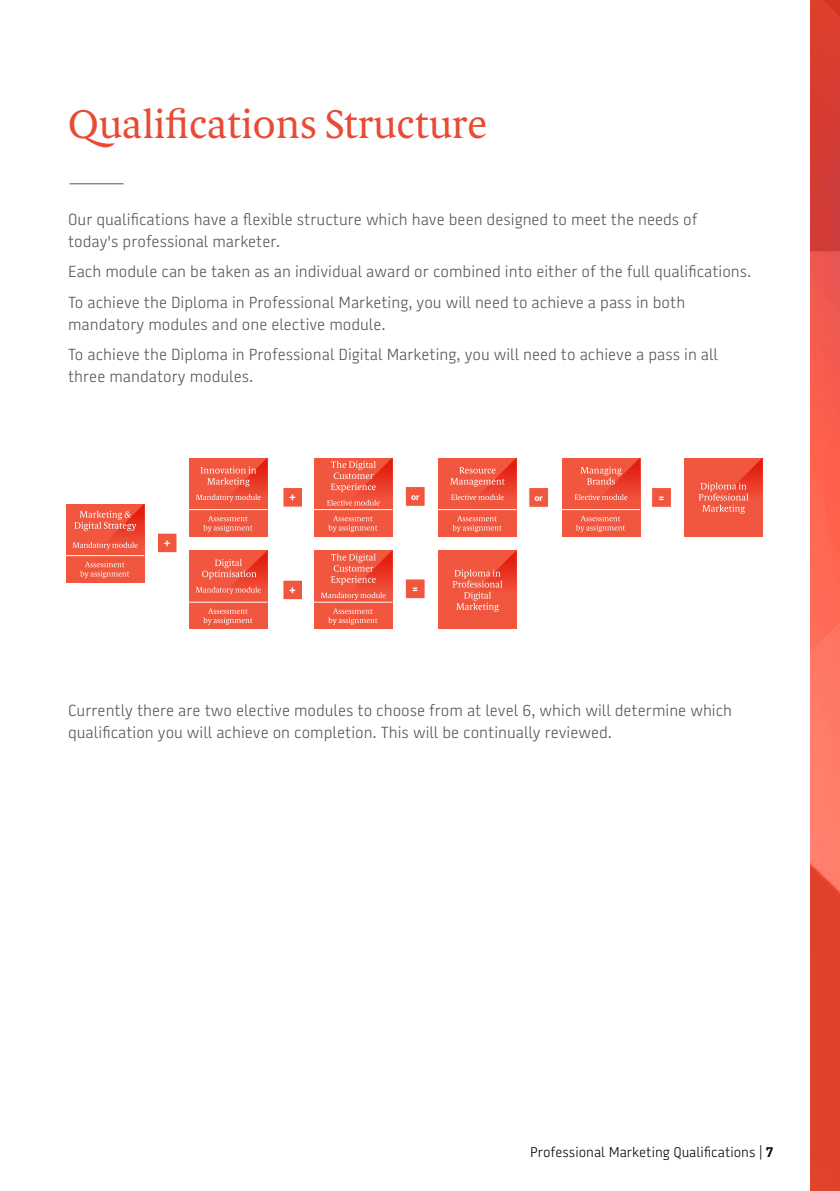
<style>
.page{position:relative;width:840px;height:1191px;background:#fff}
.page>*{position:absolute;margin:0;border:0;box-sizing:border-box;transform-origin:0 0}
.t1{font:40px "Berlingske Serif Tx";color:#e94a34}
.t2{font:300 16px/22px "Battersea";color:#50535a}
.t3{font:300 14px "Battersea";color:#000}
.t4{font:800 11px "Battersea";color:#fff}
.t5{font:700 9.2px "Acto";color:#fff}
.s1{font-weight:700}
</style>
<div class="page">
<img style="left:810px;top:0;width:29px;height:1191px">
<div style="left:282px;top:579px;width:21px;height:21px;background:#f1563f;border:1px solid #fff"></div>
<div style="left:404px;top:578px;width:21px;height:21px;background:#f1563f;border:1px solid #fff"></div>
<svg style="left:66px;top:504px;width:78px;height:78px;background:#f05f4b"></svg>
<hr style="left:66px;top:555px;width:78px;height:1px;background:#fff">
<svg style="left:438px;top:550px;width:78px;height:78px;background:#f05b46"></svg>
<div style="left:282px;top:487px;width:21px;height:20px;background:#f1563f;border:1px solid #fff"></div>
<div style="left:404px;top:486px;width:21px;height:21px;background:#f1563f;border:1px solid #fff"></div>
<div style="left:528px;top:487px;width:20px;height:21px;background:#f1563f;border:1px solid #fff"></div>
<div style="left:650px;top:487px;width:21px;height:21px;background:#f1563f;border:1px solid #fff"></div>
<svg style="left:684px;top:458px;width:78px;height:78px;background:#f05944"></svg>
<svg style="left:189px;top:458px;width:78px;height:78px;background:#f05e49"></svg>
<hr style="left:189px;top:509px;width:78px;height:1px;background:#fff">
<svg style="left:314px;top:458px;width:78px;height:78px;background:#f05f4a"></svg>
<hr style="left:314px;top:509px;width:78px;height:1px;background:#fff">
<svg style="left:438px;top:458px;width:78px;height:78px;background:#f05d48"></svg>
<hr style="left:438px;top:509px;width:78px;height:1px;background:#fff">
<svg style="left:562px;top:457px;width:78px;height:79px;background:#f05e49"></svg>
<hr style="left:561px;top:509px;width:78px;height:1px;background:#fff">
<svg style="left:189px;top:550px;width:78px;height:78px;background:#f05e49"></svg>
<hr style="left:189px;top:602px;width:78px;height:1px;background:#fff">
<svg style="left:314px;top:550px;width:78px;height:78px;background:#f0604b"></svg>
<hr style="left:314px;top:602px;width:78px;height:1px;background:#fff">
<div style="left:157px;top:532px;width:20px;height:21px;background:#f1563f;border:1px solid #fff"></div>
<hr style="left:69px;top:183px;width:54px;height:1px;background:#50535a">
<h1 class="t1" style="left:68px;top:95px;width:420px">Qualifications Structure</h1>
<p class="t2" style="left:68px;top:208px;width:630px">Our qualifications have a flexible structure which have been designed to meet the needs of today's professional marketer.</p>
<p class="t2" style="left:68px;top:257px;width:684px;line-height:30.6px">Each module can be taken as an individual award or combined into either of the full qualifications.<br>To achieve the Diploma in Professional Marketing, you will need to achieve a pass in both</p>
<p class="t2" style="left:68px;top:309px;width:651px;line-height:30.6px">mandatory modules and one elective module.<br>To achieve the Diploma in Professional Digital Marketing, you will need to achieve a pass in all</p>
<p class="t2" style="left:68px;top:366px;width:187px">three mandatory modules.</p>
<p class="t4" style="left:164px;top:535px;width:8px">+</p>
<p class="t4" style="left:289px;top:490px;width:8px">+</p>
<p class="t5" style="left:411px;top:491px;width:10px">or</p>
<p class="t5" style="left:534px;top:492px;width:10px">or</p>
<p class="t4" style="left:658px;top:490px;width:7px">=</p>
<p class="t4" style="left:289px;top:582px;width:8px">+</p>
<p class="t4" style="left:412px;top:581px;width:7px">=</p>
<p class="t2" style="left:68px;top:700px;width:665px">Currently there are two elective modules to choose from at level 6, which will determine which qualification you will achieve on completion. This will be continually reviewed.</p>
<p class="t3" style="left:530px;top:1142px;width:245px">Professional Marketing Qualifications | <span class="s1">7</span></p>
</div>
